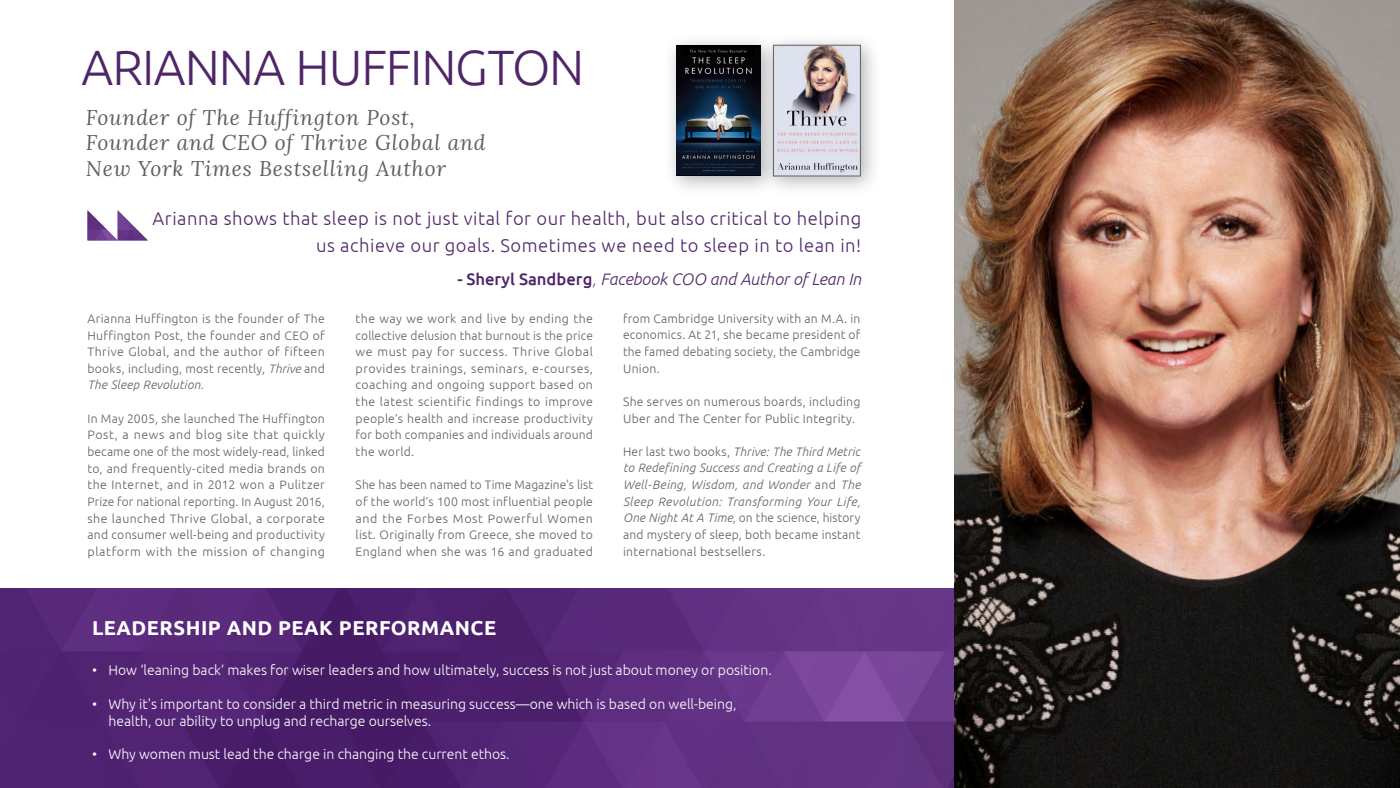
<style>
.page{position:relative;width:1400px;height:788px;background:#fff}
.page>*{position:absolute;margin:0;border:0;box-sizing:border-box;transform-origin:0 0}
.t1{font:300 49.61px "Ubuntu";letter-spacing:-.025em;color:#4e2668}
.t2{font:italic 21.09px/25.3px "Lora";letter-spacing:.04em;color:#5f6062}
.t3{font:700 20.12px "Ubuntu";letter-spacing:.025em;color:#fff}
.t4{font:300 18.38px/27.1px "Ubuntu";letter-spacing:.03em;color:#4e2668;text-align:right}
.t5{font:italic 300 16.62px "Ubuntu";color:#4e2668}
.t6{font:300 14px/16.8px "Ubuntu";color:#fff}
.t7{font:300 12.25px/16.6px "Ubuntu";letter-spacing:.02em;color:#5f6062;text-align:justify}
.t8{font:italic 300 12.25px/16.6px "Ubuntu";letter-spacing:.035em;color:#5f6062;text-align:justify}
.s1{font-weight:500;font-style:normal}
.s2{color:#7c459b}
.s3{font-style:italic}
.s4{font-style:normal}
</style>
<div class="page">
<img style="left:1px;top:588px;width:953px;height:200px">
<img style="left:954px;top:0;width:446px;height:788px">
<svg style="left:88px;top:210px;width:60px;height:30px"></svg>
<div style="left:663px;top:32px;width:119px;height:165px;background:#000;opacity:.31"></div>
<img style="left:676px;top:45px;width:84px;height:131px">
<div style="left:760px;top:32px;width:122px;height:165px;background:#000;opacity:.31"></div>
<img style="left:775px;top:47px;width:84px;height:127px">
<div style="left:773px;top:45px;width:88px;height:131px;border:1px solid #5f6062"></div>
<h1 class="t1" style="left:81px;top:37px;width:504px">ARIANNA HUFFINGTON</h1>
<h2 class="t2" style="left:86px;top:105px;width:401px">Founder of The Huffington Post,<br>Founder and CEO of Thrive Global and<br>New York Times Bestselling Author</h2>
<h3 class="t4" style="left:153px;top:204px;width:710px">Arianna shows that sleep is not just vital for our health, but also critical to helping us achieve our goals. Sometimes we need to sleep in to lean in!</h3>
<h3 class="t5" style="left:457px;top:269px;width:405px"><span class="s1">- Sheryl Sandberg</span><span class="s2">,</span> Facebook COO and Author of Lean In</h3>
<p class="t7" style="left:88px;top:310px;width:239px">Arianna Huffington is the founder of The Huffington Post, the founder and CEO of Thrive Global, and the author of fifteen books, including, most recently, <span class="s3">Thrive</span> and <span class="s3">The Sleep Revolution</span>.</p>
<p class="t7" style="left:88px;top:409px;width:239px">In May 2005, she launched The Huffington Post, a news and blog site that quickly became one of the most widely-read, linked to, and frequently-cited media brands on the Internet, and in 2012 won a Pulitzer Prize for national reporting. In August 2016, she launched Thrive Global, a corporate and consumer well-being and productivity platform with the mission of changing</p>
<p class="t7" style="left:356px;top:310px;width:239px">the way we work and live by ending the collective delusion that burnout is the price we must pay for success. Thrive Global provides trainings, seminars, e-courses, coaching and ongoing support based on the latest scientific findings to improve people’s health and increase productivity for both companies and individuals around the world.</p>
<p class="t7" style="left:356px;top:476px;width:239px">She has been named to Time Magazine's list of the world’s 100 most influential people and the Forbes Most Powerful Women list. Originally from Greece, she moved to England when she was 16 and graduated</p>
<h3 class="t3" style="left:92px;top:615px;width:406px">LEADERSHIP AND PEAK PERFORMANCE</h3>
<p class="t7" style="left:623px;top:310px;width:239px">from Cambridge University with an M.A. in economics. At 21, she became president of the famed debating society, the Cambridge Union.</p>
<p class="t7" style="left:623px;top:393px;width:239px">She serves on numerous boards, including<br>Uber and The Center for Public Integrity.</p>
<p class="t8" style="left:623px;top:443px;width:239px"><span class="s4">Her last two books,</span> Thrive: The Third Metric to Redefining Success and Creating a Life of Well-Being, Wisdom, and Wonder <span class="s4">and</span> The Sleep Revolution: Transforming Your Life, One Night At A Time<span class="s4">, on the science, history and mystery of sleep, both became instant international bestsellers.</span></p>
<p class="t6" style="left:92px;top:661px;width:7px">•</p>
<p class="t6" style="left:92px;top:695px;width:7px">•</p>
<p class="t6" style="left:92px;top:745px;width:7px">•</p>
<p class="t6" style="left:108px;top:661px;width:665px">How ‘leaning back’ makes for wiser leaders and how ultimately, success is not just about money or position.</p>
<p class="t6" style="left:108px;top:695px;width:630px">Why it's important to consider a third metric in measuring success—one which is based on well-being, health, our ability to unplug and recharge ourselves.</p>
<p class="t6" style="left:108px;top:745px;width:403px">Why women must lead the charge in changing the current ethos.</p>
</div>
